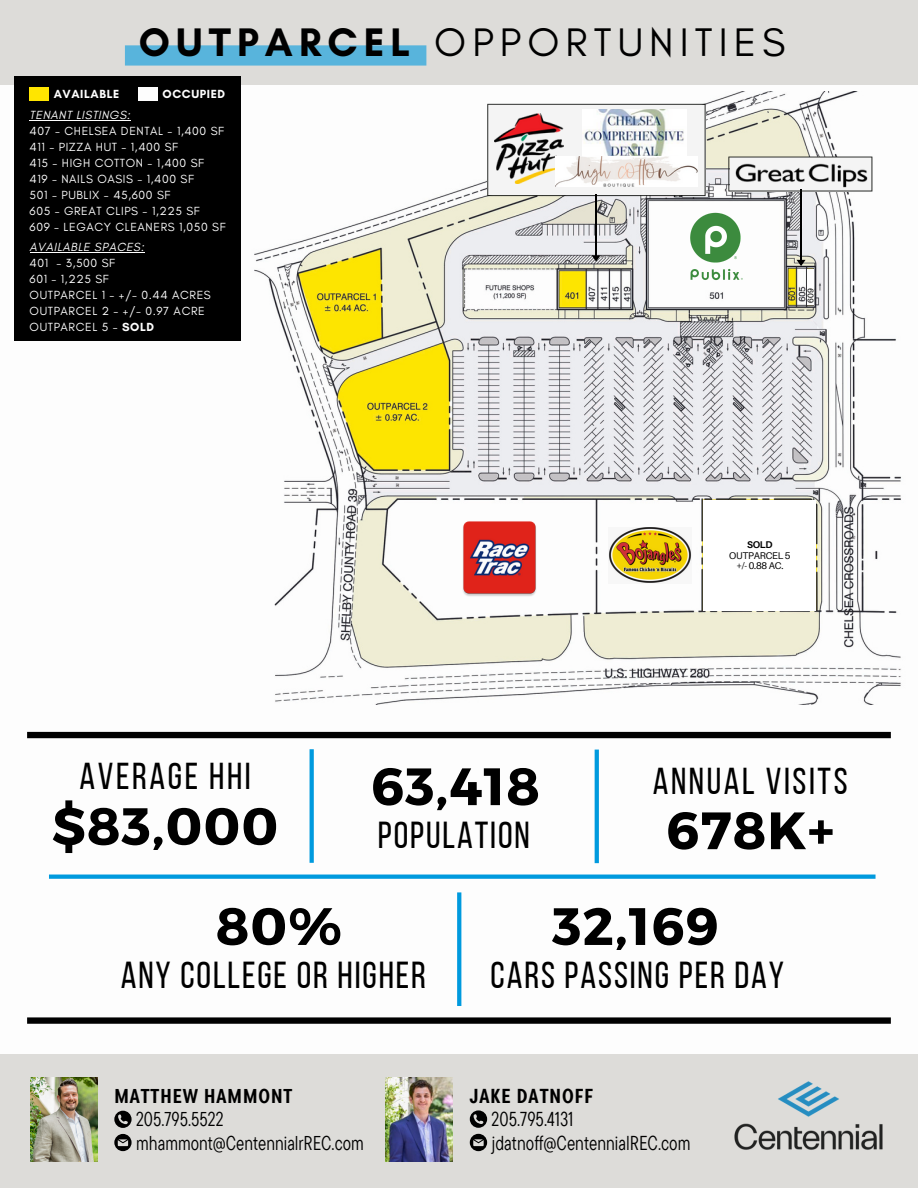
<style>
.page{position:relative;width:918px;height:1188px;background:#fff}
.page>*{position:absolute;margin:0;border:0;box-sizing:border-box;transform-origin:0 0}
.t1{font:700 52.5px "Montserrat";letter-spacing:.02em;color:#000}
.t2{font:40.65px "Glacial Indifference";letter-spacing:.15em;color:#000}
.t3{font:37.5px "Bebas Neue";letter-spacing:.05em;color:#000}
.t4{font:37.35px "Bebas Neue";letter-spacing:.07em;color:#000}
.t5{font:20.1px/23.4px "TT Commons Pro Cond";color:#000}
.t6{font:700 20.1px "TT Commons Pro Cond";letter-spacing:.05em;color:#000}
.t7{font:19.95px/23.7px "TT Commons Pro Cond";color:#000}
.t8{font:700 19.95px "TT Commons Pro Cond";letter-spacing:.05em;color:#000}
.t9{font:12px/16px "Glacial Indifference";letter-spacing:.05em;color:#fff}
.t10{font:italic 12px "Glacial Indifference";letter-spacing:.05em;color:#fff}
.t11{font:700 12px "Glacial Indifference";letter-spacing:.05em;color:#fff}
.t12{font:9.75px/10.5px "Aileron";letter-spacing:-.025em;color:#000;text-align:center}
.t13{font:700 9.75px "Aileron";color:#000}
.t14{font:8.25px "Aileron";color:#000}
.s1{font-weight:700}
</style>
<div class="page">
<svg style="left:310px;top:749px;width:4px;height:114px"></svg>
<svg style="left:595px;top:750px;width:4px;height:113px"></svg>
<div style="left:27px;top:732px;width:864px;height:6px;background:#000"></div>
<div style="left:0;top:1054px;width:918px;height:134px;background:#dddcd9"></div>
<img style="left:254px;top:92px;width:647px;height:613px">
<div style="left:0;top:0;width:918px;height:85px;background:#dddcd9"></div>
<svg style="left:49px;top:875px;width:827px;height:4px"></svg>
<svg style="left:27px;top:1017px;width:864px;height:7px"></svg>
<img style="left:663px;top:212px;width:108px;height:69px">
<svg style="left:487px;top:104px;width:219px;height:92px"></svg>
<hr style="left:595px;top:194px;width:2px;height:63px;background:#000">
<svg style="left:592px;top:255px;width:9px;height:7px"></svg>
<hr style="left:800px;top:190px;width:2px;height:71px;background:#000">
<svg style="left:797px;top:260px;width:9px;height:6px"></svg>
<svg style="left:728px;top:157px;width:144px;height:34px"></svg>
<img style="left:735px;top:164px;width:133px;height:23px">
<img style="left:609px;top:527px;width:82px;height:57px">
<div style="left:15px;top:77px;width:226px;height:264px;background:#000"></div>
<div style="left:30px;top:88px;width:19px;height:13px;background:#ffe500"></div>
<div style="left:139px;top:88px;width:19px;height:13px;background:#fdfdfd"></div>
<svg style="left:457px;top:892px;width:4px;height:114px"></svg>
<hr style="left:30px;top:120px;width:101px;height:1px;background:#fff">
<hr style="left:30px;top:252px;width:115px;height:1px;background:#fff">
<svg style="left:125px;top:45px;width:301px;height:21px"></svg>
<img style="left:455px;top:512px;width:90px;height:90px">
<img style="left:495px;top:114px;width:68px;height:69px">
<img style="left:583px;top:110px;width:103px;height:47px">
<img style="left:556px;top:157px;width:141px;height:30px">
<img style="left:30px;top:1077px;width:68px;height:85px">
<svg style="left:114px;top:1111px;width:18px;height:17px"></svg>
<svg style="left:114px;top:1134px;width:18px;height:17px"></svg>
<img style="left:735px;top:1081px;width:148px;height:69px">
<img style="left:385px;top:1077px;width:68px;height:84px">
<svg style="left:470px;top:1110px;width:17px;height:18px"></svg>
<svg style="left:470px;top:1134px;width:17px;height:17px"></svg>
<div style="left:704px;top:500px;width:112px;height:111px;background:#fff"></div>
<div style="left:807px;top:269px;width:7px;height:36px;background:#fff"></div>
<h2 class="t2" style="left:139px;top:18px;width:648px"><span class="s1">OUTPARCEL</span> OPPORTUNITIES</h2>
<p class="t11" style="left:54px;top:87px;width:67px">AVAILABLE</p>
<p class="t11" style="left:163px;top:87px;width:64px">OCCUPIED</p>
<p class="t10" style="left:30px;top:108px;width:102px">TENANT LISTINGS:</p>
<p class="t9" style="left:30px;top:123px;width:198px">407 - CHELSEA DENTAL - 1,400 SF<br>411 - PIZZA HUT - 1,400 SF<br>415 - HIGH COTTON - 1,400 SF<br>419 - NAILS OASIS - 1,400 SF<br>501 - PUBLIX - 45,600 SF<br>605 - GREAT CLIPS - 1,225 SF<br>609 - LEGACY CLEANERS 1,050 SF</p>
<p class="t10" style="left:30px;top:240px;width:116px">AVAILABLE SPACES:</p>
<p class="t9" style="left:30px;top:255px;width:183px">401 - 3,500 SF<br>601 - 1,225 SF<br>OUTPARCEL 1 - +/- 0.44 ACRES<br>OUTPARCEL 2 - +/- 0.97 ACRE<br>OUTPARCEL 5 - <span class="s1">SOLD</span></p>
<p class="t14" style="left:806px;top:303px;width:15px;rotate:-90deg">609</p>
<p class="t13" style="left:747px;top:539px;width:27px">SOLD</p>
<p class="t12" style="left:729px;top:550px;width:63px">OUTPARCEL 5 +/- 0.88 AC.</p>
<h3 class="t4" style="left:79px;top:761px;width:173px">AVERAGE HHI</h3>
<h1 class="t1" style="left:52px;top:792px;width:228px">$83,000</h1>
<h1 class="t1" style="left:371px;top:752px;width:170px">63,418</h1>
<h3 class="t3" style="left:378px;top:820px;width:153px">POPULATION</h3>
<h3 class="t4" style="left:653px;top:766px;width:197px">ANNUAL VISITS</h3>
<h1 class="t1" style="left:666px;top:796px;width:170px">678K+</h1>
<h1 class="t1" style="left:216px;top:892px;width:128px">80%</h1>
<h3 class="t3" style="left:121px;top:959px;width:307px">ANY COLLEGE OR HIGHER</h3>
<h3 class="t8" style="left:114px;top:1083px;width:180px">MATTHEW HAMMONT</h3>
<h3 class="t7" style="left:136px;top:1107px;width:229px">205.795.5522 mhammont@CentennialrREC.com</h3>
<h1 class="t1" style="left:552px;top:892px;width:168px">32,169</h1>
<h3 class="t3" style="left:491px;top:959px;width:295px">CARS PASSING PER DAY</h3>
<h3 class="t6" style="left:470px;top:1083px;width:125px">JAKE DATNOFF</h3>
<h3 class="t5" style="left:492px;top:1107px;width:200px">205.795.4131 jdatnoff@CentennialREC.com</h3>
</div>
